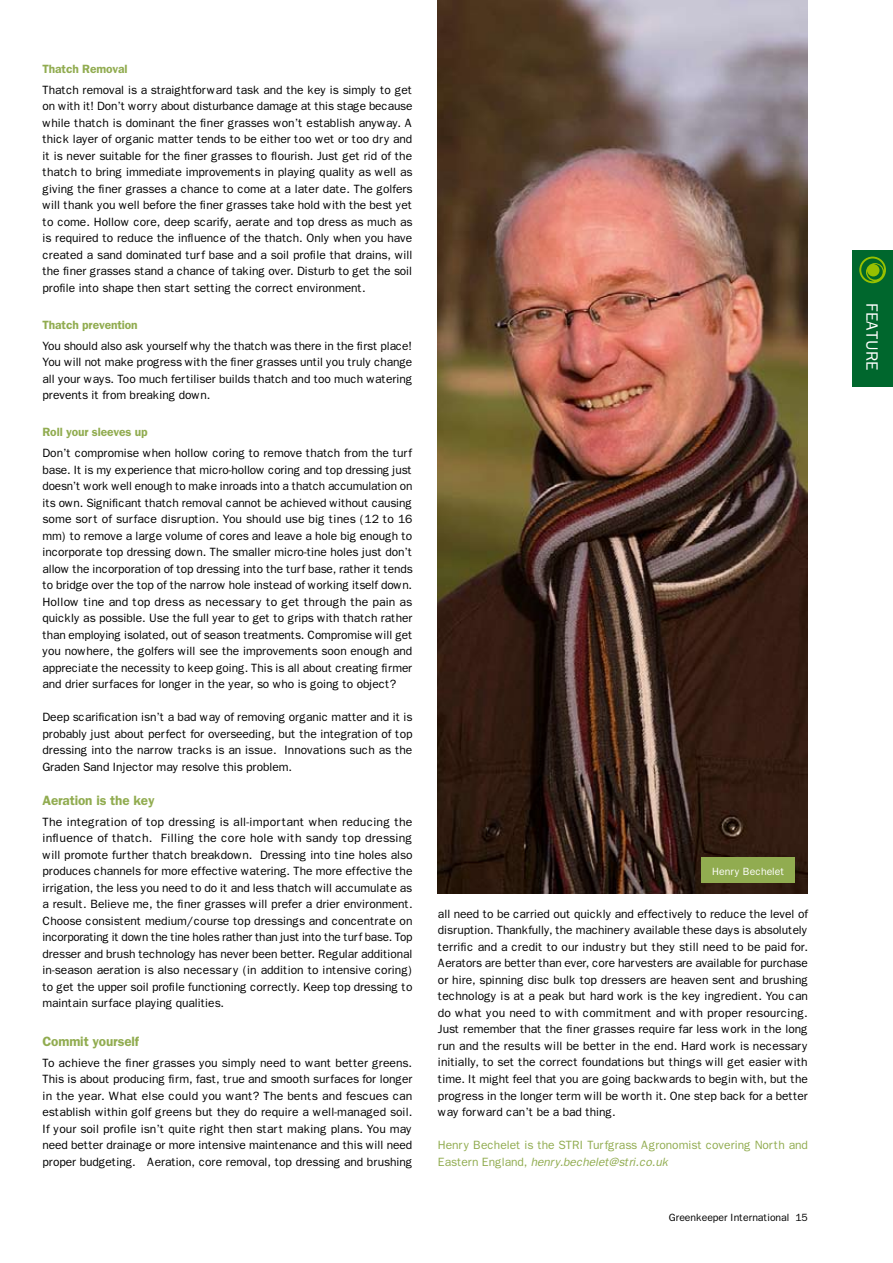
<style>
.page{position:relative;width:893px;height:1263px;background:#fff}
.page>*{position:absolute;margin:0;border:0;box-sizing:border-box;transform-origin:0 0}
.t1{font:16.5px "Franklin Gothic";letter-spacing:-.005em;color:#fff}
.t2{font:600 13.5px "Franklin Gothic";letter-spacing:-.01em;color:#91ac50}
.t3{font:12px/16.5px "Franklin Gothic";letter-spacing:-.01em;color:#000;text-align:justify}
.t4{font:12px/16.5px "Franklin Gothic";letter-spacing:-.01em;color:#91ac50}
.t5{font:600 12px "Franklin Gothic";letter-spacing:-.01em;color:#91ac50}
.t6{font:10.5px "Franklin Gothic";letter-spacing:-.01em;color:#000}
.t7{font:10.5px "Franklin Gothic";letter-spacing:-.005em;color:#fff}
.s1{font-style:italic}
</style>
<div class="page">
<img style="left:438px;top:0;width:370px;height:893px">
<div style="left:702px;top:857px;width:93px;height:25px;background:#91ac50"></div>
<div style="left:852px;top:251px;width:41px;height:136px;background:#00672d"></div>
<svg style="left:859px;top:257px;width:27px;height:26px"></svg>
<svg style="left:861px;top:258px;width:23px;height:23px"></svg>
<p class="t5" style="left:43px;top:62px;width:87px">Thatch Removal</p>
<p class="t3" style="left:43px;top:81px;width:372px">Thatch removal is a straightforward task and the key is simply to get on with it! Don’t worry about disturbance damage at this stage because while thatch is dominant the finer grasses won’t establish anyway. A thick layer of organic matter tends to be either too wet or too dry and it is never suitable for the finer grasses to flourish. Just get rid of the thatch to bring immediate improvements in playing quality as well as giving the finer grasses a chance to come at a later date. The golfers will thank you well before the finer grasses take hold with the best yet to come. Hollow core, deep scarify, aerate and top dress as much as is required to reduce the influence of the thatch. Only when you have created a sand dominated turf base and a soil profile that drains, will the finer grasses stand a chance of taking over. Disturb to get the soil profile into shape then start setting the correct environment.</p>
<p class="t5" style="left:43px;top:318px;width:97px">Thatch prevention</p>
<p class="t3" style="left:43px;top:337px;width:371px">You should also ask yourself why the thatch was there in the first place!<br>You will not make progress with the finer grasses until you truly change all your ways. Too much fertiliser builds thatch and too much watering prevents it from breaking down.</p>
<p class="t5" style="left:43px;top:425px;width:107px">Roll your sleeves up</p>
<p class="t3" style="left:43px;top:445px;width:372px">Don’t compromise when hollow coring to remove thatch from the turf base. It is my experience that micro-hollow coring and top dressing just doesn’t work well enough to make inroads into a thatch accumulation on its own. Significant thatch removal cannot be achieved without causing some sort of surface disruption. You should use big tines (12 to 16 mm) to remove a large volume of cores and leave a hole big enough to incorporate top dressing down. The smaller micro-tine holes just don’t allow the incorporation of top dressing into the turf base, rather it tends to bridge over the top of the narrow hole instead of working itself down.<br>Hollow tine and top dress as necessary to get through the pain as quickly as possible. Use the full year to get to grips with thatch rather than employing isolated, out of season treatments. Compromise will get you nowhere, the golfers will see the improvements soon enough and appreciate the necessity to keep going. This is all about creating firmer and drier surfaces for longer in the year, so who is going to object?</p>
<p class="t3" style="left:43px;top:709px;width:371px">Deep scarification isn’t a bad way of removing organic matter and it is probably just about perfect for overseeding, but the integration of top dressing into the narrow tracks is an issue. Innovations such as the Graden Sand Injector may resolve this problem.</p>
<p class="t2" style="left:43px;top:792px;width:114px">Aeration is the key</p>
<p class="t3" style="left:43px;top:814px;width:372px">The integration of top dressing is all-important when reducing the influence of thatch. Filling the core hole with sandy top dressing will promote further thatch breakdown. Dressing into tine holes also produces channels for more effective watering. The more effective the irrigation, the less you need to do it and less thatch will accumulate as a result. Believe me, the finer grasses will prefer a drier environment.<br>Choose consistent medium/course top dressings and concentrate on incorporating it down the tine holes rather than just into the turf base. Top dresser and brush technology has never been better. Regular additional in-season aeration is also necessary (in addition to intensive coring) to get the upper soil profile functioning correctly. Keep top dressing to maintain surface playing qualities.</p>
<p class="t2" style="left:43px;top:1033px;width:98px">Commit yourself</p>
<p class="t3" style="left:43px;top:1055px;width:372px">To achieve the finer grasses you simply need to want better greens.<br>This is about producing firm, fast, true and smooth surfaces for longer in the year. What else could you want? The bents and fescues can establish within golf greens but they do require a well-managed soil.<br>If your soil profile isn’t quite right then start making plans. You may need better drainage or more intensive maintenance and this will need proper budgeting. Aeration, core removal, top dressing and brushing</p>
<p class="t7" style="left:712px;top:865px;width:74px">Henry Bechelet</p>
<p class="t3" style="left:438px;top:906px;width:372px">all need to be carried out quickly and effectively to reduce the level of disruption. Thankfully, the machinery available these days is absolutely terrific and a credit to our industry but they still need to be paid for.<br>Aerators are better than ever, core harvesters are available for purchase or hire, spinning disc bulk top dressers are heaven sent and brushing technology is at a peak but hard work is the key ingredient. You can do what you need to with commitment and with proper resourcing.<br>Just remember that the finer grasses require far less work in the long run and the results will be better in the end. Hard work is necessary initially, to set the correct foundations but things will get easier with time. It might feel that you are going backwards to begin with, but the progress in the longer term will be worth it. One step back for a better way forward can’t be a bad thing.</p>
<p class="t4" style="left:438px;top:1137px;width:372px">Henry Bechelet is the STRI Turfgrass Agronomist covering North and<br>Eastern England, <span class="s1">henry.bechelet@stri.co.uk</span></p>
<p class="t6" style="left:669px;top:1212px;width:140px">Greenkeeper International 15</p>
<h1 class="t1" style="left:881px;top:303px;width:69px;rotate:90deg">FEATURE</h1>
</div>
